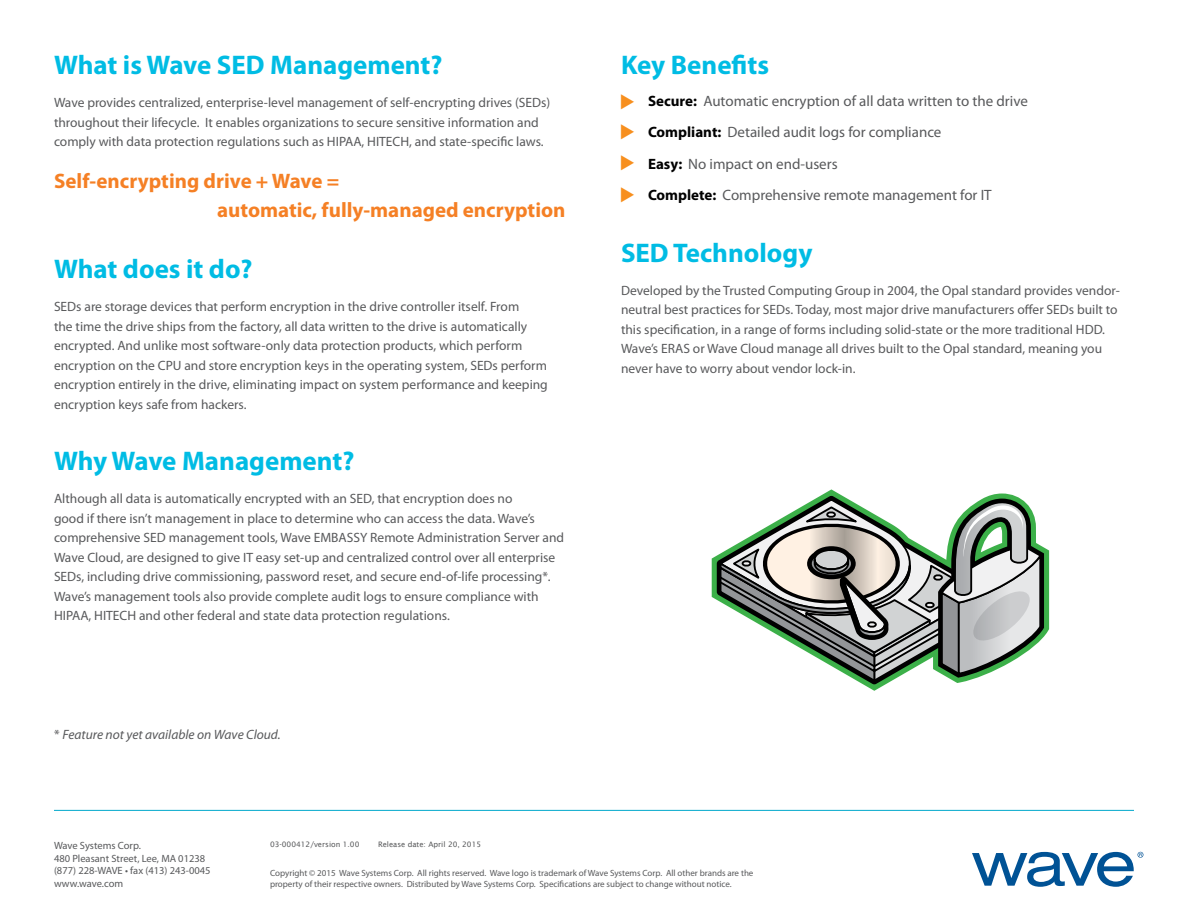
<style>
.page{position:relative;width:1188px;height:918px;background:#fff}
.page>*{position:absolute;margin:0;border:0;box-sizing:border-box;transform-origin:0 0}
.t1{font:700 27px "Myriad Pro";color:#00bce4}
.t2{font:700 21px/28.5px "Myriad Pro";color:#f58025}
.t3{font:15px/31.5px "Myriad Pro";color:#58595b}
.t4{font:13.5px/19.5px "Myriad Pro";color:#58595b}
.t5{font:italic 13.5px "Myriad Pro";color:#58595b}
.t6{font:10.5px/12.6px "Myriad Pro";color:#58595b}
.t7{font:9px/10.8px "Myriad Pro";color:#58595b}
.t8{font:7.5px "Lucida Sans";color:#58595b}
.s1{font-style:normal}
.s2{font-weight:700;color:#000}
</style>
<div class="page">
<hr style="left:54px;top:810px;width:1080px;height:1px;background:#00a8cb">
<svg style="left:972px;top:852px;width:171px;height:35px"></svg>
<svg style="left:712px;top:489px;width:174px;height:202px"></svg>
<svg style="left:717px;top:493px;width:332px;height:191px"></svg>
<h1 class="t1" style="left:54px;top:48px;width:390px">What is Wave SED Management?</h1>
<p class="t4" style="left:54px;top:93px;width:498px">Wave provides centralized, enterprise-level management of self-encrypting drives (SEDs) throughout their lifecycle. It enables organizations to secure sensitive information and comply with data protection regulations such as HIPAA, HITECH, and state-specific laws.</p>
<h2 class="t2" style="left:217px;top:166px;width:350px;text-indent:-163px">Self-encrypting drive + Wave =<br>automatic, fully-managed encryption</h2>
<h1 class="t1" style="left:54px;top:252px;width:200px">What does it do?</h1>
<p class="t4" style="left:54px;top:297px;width:495px">SEDs are storage devices that perform encryption in the drive controller itself. From<br>the time the drive ships from the factory, all data written to the drive is automatically encrypted. And unlike most software-only data protection products, which perform encryption on the CPU and store encryption keys in the operating system, SEDs perform encryption entirely in the drive, eliminating impact on system performance and keeping encryption keys safe from hackers.</p>
<h1 class="t1" style="left:54px;top:444px;width:302px">Why Wave Management?</h1>
<p class="t4" style="left:54px;top:489px;width:512px">Although all data is automatically encrypted with an SED, that encryption does no<br>good if there isn’t management in place to determine who can access the data. Wave’s comprehensive SED management tools, Wave EMBASSY Remote Administration Server and Wave Cloud, are designed to give IT easy set-up and centralized control over all enterprise SEDs, including drive commissioning, password reset, and secure end-of-life processing*.<br>Wave’s management tools also provide complete audit logs to ensure compliance with HIPAA, HITECH and other federal and state data protection regulations.</p>
<p class="t5" style="left:54px;top:726px;width:228px"><span class="s1">*</span> Feature not yet available on Wave Cloud.</p>
<h1 class="t1" style="left:621px;top:48px;width:150px">Key Benefits</h1>
<p class="t3" style="left:648px;top:85px;width:381px"><span class="s2">Secure:</span> Automatic encryption of all data written to the drive <span class="s2">Compliant:</span> Detailed audit logs for compliance<br><span class="s2">Easy:</span> No impact on end-users<br><span class="s2">Complete:</span> Comprehensive remote management for IT</p>
<h1 class="t1" style="left:621px;top:235px;width:193px">SED Technology</h1>
<p class="t4" style="left:621px;top:280px;width:500px">Developed by the Trusted Computing Group in 2004, the Opal standard provides vendor&shy;neutral best practices for SEDs. Today, most major drive manufacturers offer SEDs built to this specification, in a range of forms including solid-state or the more traditional HDD.<br>Wave’s ERAS or Wave Cloud manage all drives built to the Opal standard, meaning you never have to worry about vendor lock-in.</p>
<p class="t6" style="left:54px;top:839px;width:158px">Wave Systems Corp.<br>480 Pleasant Street, Lee, MA 01238 (877) 228-WAVE • fax (413) 243-0045 www.wave.com</p>
<p class="t8" style="left:270px;top:840px;width:91px">03-000412/version 1.00</p>
<p class="t8" style="left:378px;top:840px;width:105px">Release date: April 20, 2015</p>
<p class="t7" style="left:270px;top:867px;width:485px">Copyright © 2015 Wave Systems Corp. All rights reserved. Wave logo is trademark of Wave Systems Corp. All other brands are the property of their respective owners. Distributed by Wave Systems Corp. Specifications are subject to change without notice.</p>
</div>
